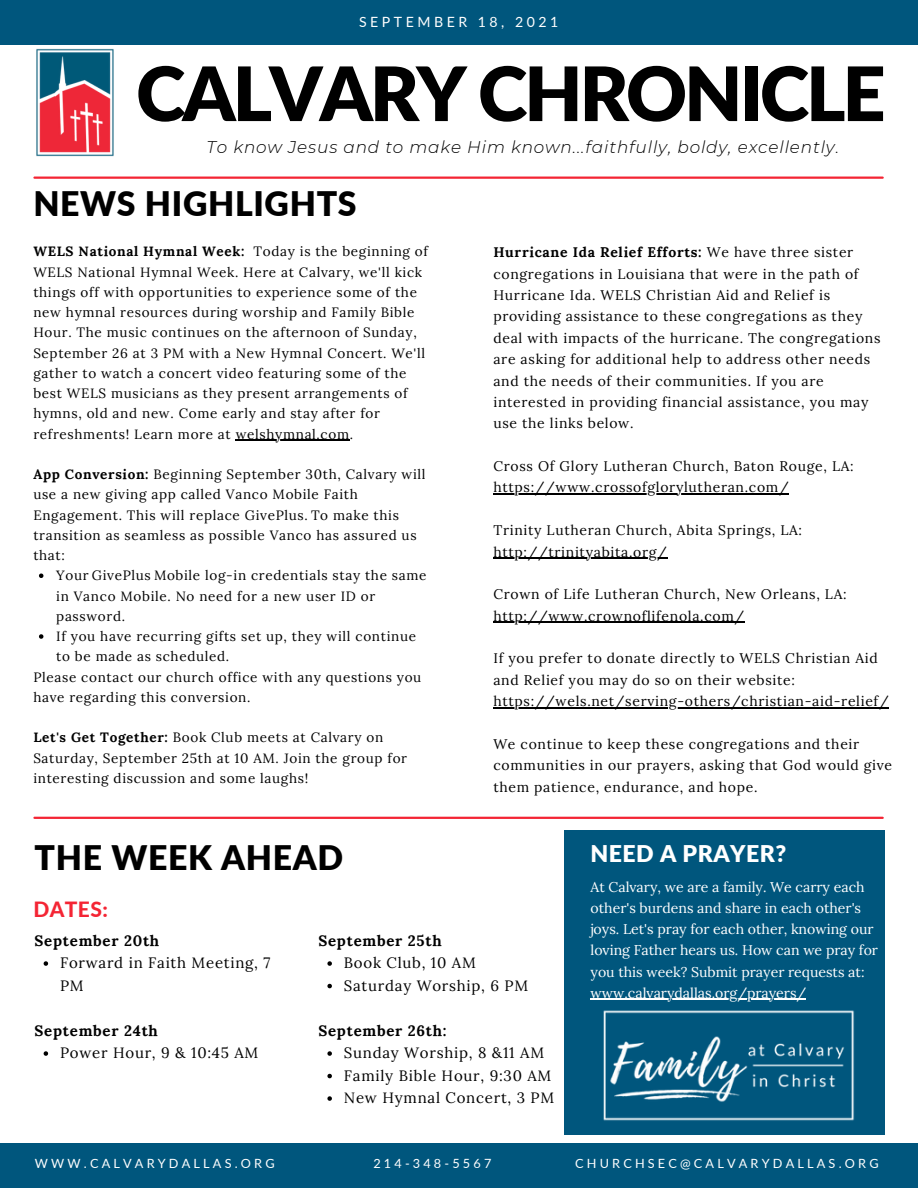
<style>
.page{position:relative;width:918px;height:1188px;background:#fff}
.page>*{position:absolute;margin:0;border:0;box-sizing:border-box;transform-origin:0 0}
.t1{font:900 75px "Lato";letter-spacing:-.04em;color:#000}
.t2{font:900 33.75px "Lato";letter-spacing:.02em;color:#000}
.t3{font:900 23.1px "Lato";letter-spacing:.02em;color:#fff}
.t4{font:800 21px "Lato";letter-spacing:.02em;color:#f42534}
.t5{font:italic 300 16.95px "Montserrat";letter-spacing:.05em;color:#000}
.t6{font:15px/22.5px "Lora";letter-spacing:.05em;color:#000}
.t7{font:700 15px "Lora";letter-spacing:.05em;color:#000}
.t8{font:14.1px/21.1px "Lora";color:#fff}
.t9{font:14.1px "Lato";letter-spacing:.25em;color:#fff}
.t10{font:13.95px/21.3px "Lora";letter-spacing:.05em;color:#000}
.t11{font:13.5px/20.2px "Lora";letter-spacing:.05em;color:#000}
.t12{font:12.75px "Lato";letter-spacing:.25em;color:#fff}
.s1{font-weight:700}
</style>
<div class="page">
<div style="left:0;top:0;width:918px;height:44px;background:#00567d"></div>
<div style="left:564px;top:830px;width:320px;height:305px;background:#00567d"></div>
<img style="left:603px;top:1010px;width:252px;height:111px">
<div style="left:0;top:1143px;width:918px;height:45px;background:#00567d"></div>
<hr style="left:493px;top:494px;width:296px;height:1px;background:#000">
<hr style="left:493px;top:558px;width:175px;height:1px;background:#000">
<hr style="left:493px;top:622px;width:252px;height:1px;background:#000">
<hr style="left:493px;top:707px;width:396px;height:1px;background:#000">
<hr style="left:34px;top:177px;width:849px;height:2px;background:#f42534">
<img style="left:10px;top:44px;width:130px;height:135px">
<svg style="left:39px;top:574px;width:4px;height:4px"></svg>
<svg style="left:39px;top:634px;width:4px;height:5px"></svg>
<hr style="left:236px;top:440px;width:114px;height:1px;background:#000">
<hr style="left:34px;top:817px;width:849px;height:2px;background:#f42534">
<hr style="left:591px;top:999px;width:215px;height:1px;background:#fff">
<svg style="left:44px;top:961px;width:4px;height:5px"></svg>
<svg style="left:44px;top:1051px;width:4px;height:5px"></svg>
<svg style="left:327px;top:961px;width:5px;height:5px"></svg>
<svg style="left:327px;top:984px;width:5px;height:4px"></svg>
<svg style="left:327px;top:1051px;width:5px;height:5px"></svg>
<svg style="left:327px;top:1074px;width:5px;height:4px"></svg>
<svg style="left:327px;top:1096px;width:5px;height:5px"></svg>
<p class="t9" style="left:359px;top:13px;width:201px">SEPTEMBER 18, 2021</p>
<p class="t1" style="left:136px;top:47px;width:751px">CALVARY CHRONICLE</p>
<p class="t5" style="left:207px;top:136px;width:634px">To know Jesus and to make Him known...faithfully, boldy, excellently.</p>
<p class="t2" style="left:33px;top:182px;width:325px">NEWS HIGHLIGHTS</p>
<p class="t11" style="left:33px;top:241px;width:396px"><span class="s1">WELS National Hymnal Week:</span> Today is the beginning of WELS National Hymnal Week. Here at Calvary, we'll kick things off with opportunities to experience some of the new hymnal resources during worship and Family Bible Hour. The music continues on the afternoon of Sunday, September 26 at 3 PM with a New Hymnal Concert. We'll gather to watch a concert video featuring some of the best WELS musicians as they present arrangements of hymns, old and new. Come early and stay after for refreshments! Learn more at welshymnal.com.</p>
<p class="t11" style="left:33px;top:464px;width:394px"><span class="s1">App Conversion:</span> Beginning September 30th, Calvary will use a new giving app called Vanco Mobile Faith Engagement. This will replace GivePlus. To make this transition as seamless as possible Vanco has assured us that:</p>
<p class="t11" style="left:56px;top:565px;width:372px">Your GivePlus Mobile log-in credentials stay the same in Vanco Mobile. No need for a new user ID or password.</p>
<p class="t11" style="left:56px;top:626px;width:361px">If you have recurring gifts set up, they will continue to be made as scheduled.</p>
<p class="t11" style="left:33px;top:666px;width:390px">Please contact our church office with any questions you have regarding this conversion.</p>
<p class="t11" style="left:33px;top:727px;width:375px"><span class="s1">Let's Get Together:</span> Book Club meets at Calvary on<br>Saturday, September 25th at 10 AM. Join the group for interesting discussion and some laughs!</p>
<p class="t10" style="left:493px;top:242px;width:389px"><span class="s1">Hurricane Ida Relief Efforts:</span> We have three sister congregations in Louisiana that were in the path of Hurricane Ida. WELS Christian Aid and Relief is providing assistance to these congregations as they deal with impacts of the hurricane. The congregations are asking for additional help to address other needs and the needs of their communities. If you are interested in providing financial assistance, you may use the links below.</p>
<p class="t10" style="left:493px;top:455px;width:362px">Cross Of Glory Lutheran Church, Baton Rouge, LA: https://www.crossofglorylutheran.com/</p>
<p class="t10" style="left:493px;top:519px;width:310px">Trinity Lutheran Church, Abita Springs, LA: http://trinityabita.org/</p>
<p class="t10" style="left:493px;top:584px;width:355px">Crown of Life Lutheran Church, New Orleans, LA: http://www.crownoflifenola.com/</p>
<p class="t10" style="left:493px;top:648px;width:386px">If you prefer to donate directly to WELS Christian Aid and Relief you may do so on their website:</p>
<p class="t10" style="left:493px;top:690px;width:397px">https://wels.net/serving-others/christian-aid-relief/</p>
<p class="t10" style="left:493px;top:733px;width:400px">We continue to keep these congregations and their communities in our prayers, asking that God would give them patience, endurance, and hope.</p>
<p class="t2" style="left:35px;top:836px;width:310px">THE WEEK AHEAD</p>
<p class="t4" style="left:33px;top:896px;width:76px">DATES:</p>
<p class="t6" style="left:60px;top:951px;width:212px">Forward in Faith Meeting, 7<br>PM</p>
<p class="t7" style="left:35px;top:930px;width:126px">September 20th</p>
<p class="t7" style="left:318px;top:930px;width:125px">September 25th</p>
<p class="t6" style="left:344px;top:951px;width:133px">Book Club, 10 AM</p>
<p class="t6" style="left:344px;top:974px;width:186px">Saturday Worship, 6 PM</p>
<p class="t7" style="left:35px;top:1020px;width:125px">September 24th</p>
<p class="t7" style="left:318px;top:1020px;width:130px">September 26th:</p>
<p class="t6" style="left:60px;top:1041px;width:200px">Power Hour, 9 &amp; 10:45 AM</p>
<p class="t6" style="left:344px;top:1041px;width:202px">Sunday Worship, 8 &amp;11 AM</p>
<p class="t6" style="left:344px;top:1064px;width:209px">Family Bible Hour, 9:30 AM</p>
<p class="t6" style="left:344px;top:1086px;width:212px">New Hymnal Concert, 3 PM</p>
<p class="t3" style="left:591px;top:839px;width:197px">NEED A PRAYER?</p>
<p class="t8" style="left:591px;top:876px;width:289px">At Calvary, we are a family. We carry each other's burdens and share in each other's joys. Let's pray for each other, knowing our loving Father hears us. How can we pray for you this week? Submit prayer requests at: www.calvarydallas.org/prayers/</p>
<p class="t12" style="left:35px;top:1155px;width:241px">WWW.CALVARYDALLAS.ORG</p>
<p class="t12" style="left:373px;top:1155px;width:120px">214-348-5567</p>
<p class="t12" style="left:575px;top:1155px;width:305px">CHURCHSEC@CALVARYDALLAS.ORG</p>
</div>
